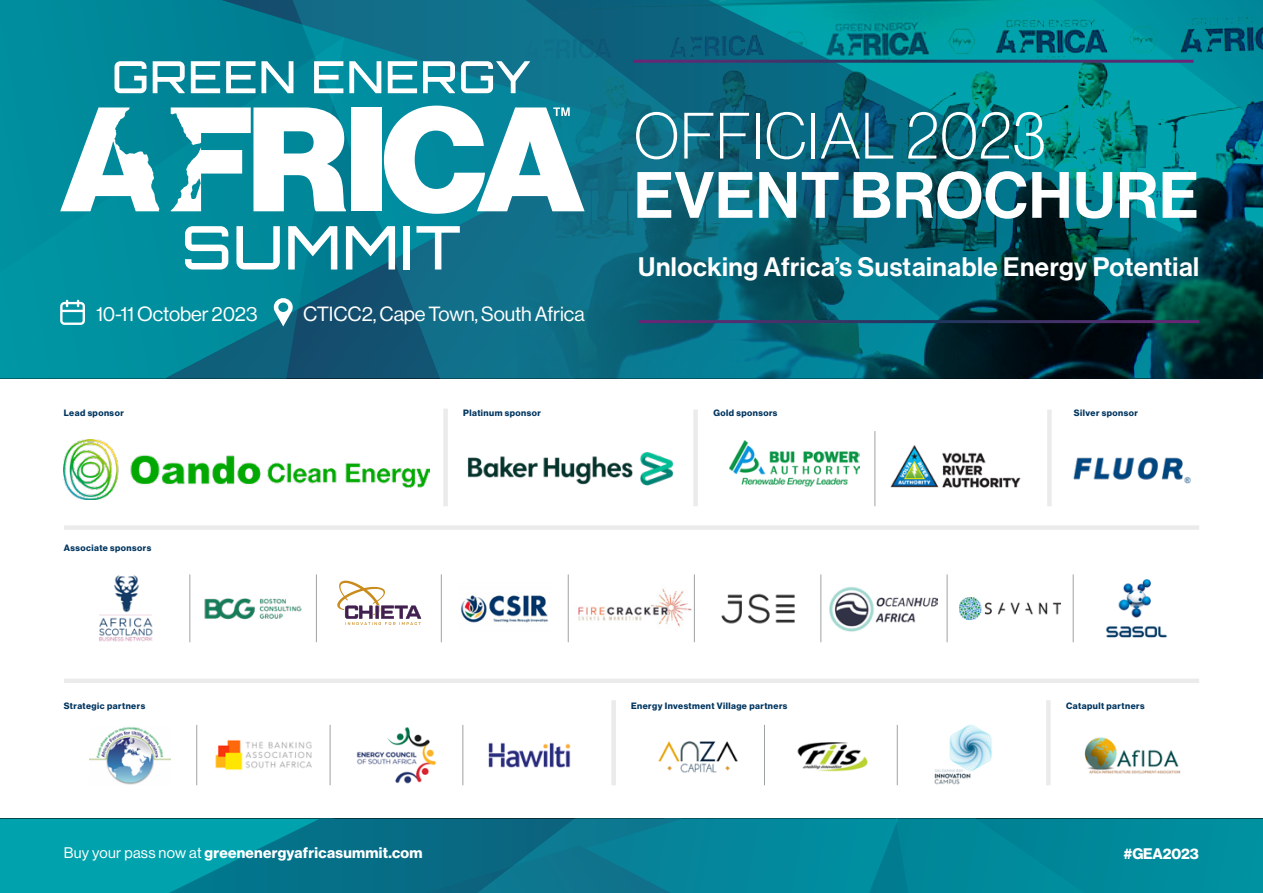
<style>
.page{position:relative;width:1263px;height:893px;background:#fff}
.page>*{position:absolute;margin:0;border:0;box-sizing:border-box;transform-origin:0 0}
.t1{font:64.05px "N Haas Grotesk DS Pro 65 Md";letter-spacing:.015em;color:#fff}
.t2{font:64.05px "N Haas Grotesk DS Pro 35 X Lt";letter-spacing:.015em;color:#fff}
.t3{font:26.25px "N Haas Grotesk DS Pro 65 Md";letter-spacing:.02em;color:#fff}
.t4{font:20.1px "N Haas Grotesk DS Pro 55 Rg";letter-spacing:-.005em;color:#fff}
.t5{font:15px "N Haas Grotesk DS Pro 75 Bd";letter-spacing:.02em;color:#fff}
.t6{font:9px "N Haas Grotesk DS Pro 75 Bd";letter-spacing:.05em;color:#00355f}
.s1{font-family:"N Haas Grotesk DS Pro 55 Rg"}
</style>
<div class="page">
<div style="left:0;top:37px;width:194px;height:341px;background:#00909f"></div>
<svg style="left:194px;top:214px;width:323px;height:164px;background:#0d6c86"></svg>
<img style="left:517px;top:214px;width:746px;height:164px">
<div style="left:64px;top:525px;width:1135px;height:5px;background:#ebebec"></div>
<hr style="left:64px;top:679px;width:1135px;height:4px;background:#ebebec">
<div style="left:693px;top:410px;width:5px;height:96px;background:#ebebec"></div>
<div style="left:1047px;top:410px;width:5px;height:96px;background:#ebebec"></div>
<div style="left:443px;top:409px;width:5px;height:97px;background:#ebebec"></div>
<div style="left:611px;top:700px;width:5px;height:85px;background:#ebebec"></div>
<hr style="left:1046px;top:700px;width:4px;height:85px;background:#ebebec">
<div style="left:1036px;top:819px;width:227px;height:74px;background:#008c9c"></div>
<svg style="left:0;top:819px;width:1036px;height:74px;background:#048498"></svg>
<img style="left:356px;top:727px;width:81px;height:57px">
<img style="left:797px;top:725px;width:100px;height:60px">
<img style="left:215px;top:740px;width:97px;height:30px">
<img style="left:658px;top:741px;width:80px;height:32px">
<img style="left:90px;top:727px;width:81px;height:58px">
<img style="left:488px;top:742px;width:83px;height:26px">
<img style="left:934px;top:725px;width:58px;height:60px">
<img style="left:1084px;top:737px;width:97px;height:37px">
<hr style="left:463px;top:725px;width:1px;height:60px;background:#9fa2a3">
<hr style="left:897px;top:725px;width:1px;height:60px;background:#9fa2a3">
<hr style="left:330px;top:725px;width:1px;height:60px;background:#9fa2a3">
<hr style="left:764px;top:725px;width:1px;height:60px;background:#9fa2a3">
<hr style="left:196px;top:725px;width:1px;height:60px;background:#9fa2a3">
<img style="left:99px;top:575px;width:54px;height:67px">
<svg style="left:337px;top:581px;width:84px;height:44px"></svg>
<img style="left:578px;top:575px;width:116px;height:67px">
<img style="left:204px;top:598px;width:98px;height:22px">
<img style="left:460px;top:595px;width:88px;height:28px">
<img style="left:721px;top:593px;width:74px;height:31px">
<img style="left:959px;top:597px;width:102px;height:22px">
<img style="left:830px;top:587px;width:108px;height:45px">
<img style="left:1106px;top:579px;width:61px;height:59px">
<hr style="left:190px;top:574px;width:1px;height:68px;background:#9fa2a3">
<hr style="left:316px;top:574px;width:1px;height:68px;background:#9fa2a3">
<hr style="left:441px;top:574px;width:1px;height:68px;background:#9fa2a3">
<hr style="left:568px;top:574px;width:1px;height:68px;background:#9fa2a3">
<hr style="left:875px;top:431px;width:1px;height:75px;background:#9fa2a3">
<hr style="left:694px;top:574px;width:1px;height:68px;background:#9fa2a3">
<hr style="left:821px;top:574px;width:1px;height:68px;background:#9fa2a3">
<hr style="left:947px;top:574px;width:1px;height:68px;background:#9fa2a3">
<hr style="left:1073px;top:574px;width:1px;height:68px;background:#9fa2a3">
<svg style="left:274px;top:298px;width:19px;height:28px"></svg>
<svg style="left:60px;top:300px;width:25px;height:25px"></svg>
<hr style="left:639px;top:320px;width:560px;height:3px;background:#fff">
<svg style="left:60px;top:0;width:1203px;height:214px;background:#298e9d"></svg>
<svg style="left:416px;top:226px;width:44px;height:43px"></svg>
<div style="left:404px;top:226px;width:6px;height:43px;background:#fff"></div>
<svg style="left:346px;top:226px;width:49px;height:43px"></svg>
<svg style="left:288px;top:226px;width:49px;height:43px"></svg>
<svg style="left:236px;top:226px;width:44px;height:43px"></svg>
<svg style="left:185px;top:226px;width:43px;height:43px"></svg>
<img style="left:467px;top:452px;width:207px;height:34px">
<img style="left:64px;top:440px;width:365px;height:59px">
<img style="left:1073px;top:457px;width:118px;height:27px">
<img style="left:729px;top:440px;width:130px;height:47px">
<img style="left:890px;top:445px;width:131px;height:43px">
<h3 class="t4" style="left:96px;top:303px;width:163px">10-11 October 2023</h3>
<h3 class="t4" style="left:303px;top:303px;width:283px">CTICC2, Cape Town, South Africa</h3>
<h1 class="t2" style="left:634px;top:100px;width:413px">OFFICIAL 2023</h1>
<h1 class="t1" style="left:634px;top:158px;width:566px">EVENT BROCHURE</h1>
<h2 class="t3" style="left:638px;top:251px;width:562px">Unlocking Africa’s Sustainable Energy Potential</h2>
<p class="t6" style="left:64px;top:407px;width:61px">Lead sponsor</p>
<p class="t6" style="left:64px;top:543px;width:89px">Associate sponsors</p>
<p class="t6" style="left:463px;top:407px;width:79px">Platinum sponsor</p>
<p class="t6" style="left:713px;top:407px;width:66px">Gold sponsors</p>
<p class="t6" style="left:1074px;top:407px;width:65px">Silver sponsor</p>
<p class="t6" style="left:64px;top:700px;width:83px">Strategic partners</p>
<p class="t6" style="left:631px;top:700px;width:158px">Energy Investment Village partners</p>
<p class="t6" style="left:1066px;top:700px;width:80px">Catapult partners</p>
<h3 class="t5" style="left:64px;top:844px;width:360px"><span class="s1">Buy your pass now at</span> greenenergyafricasummit.com</h3>
<h3 class="t5" style="left:1123px;top:844px;width:77px">#GEA2023</h3>
</div>
